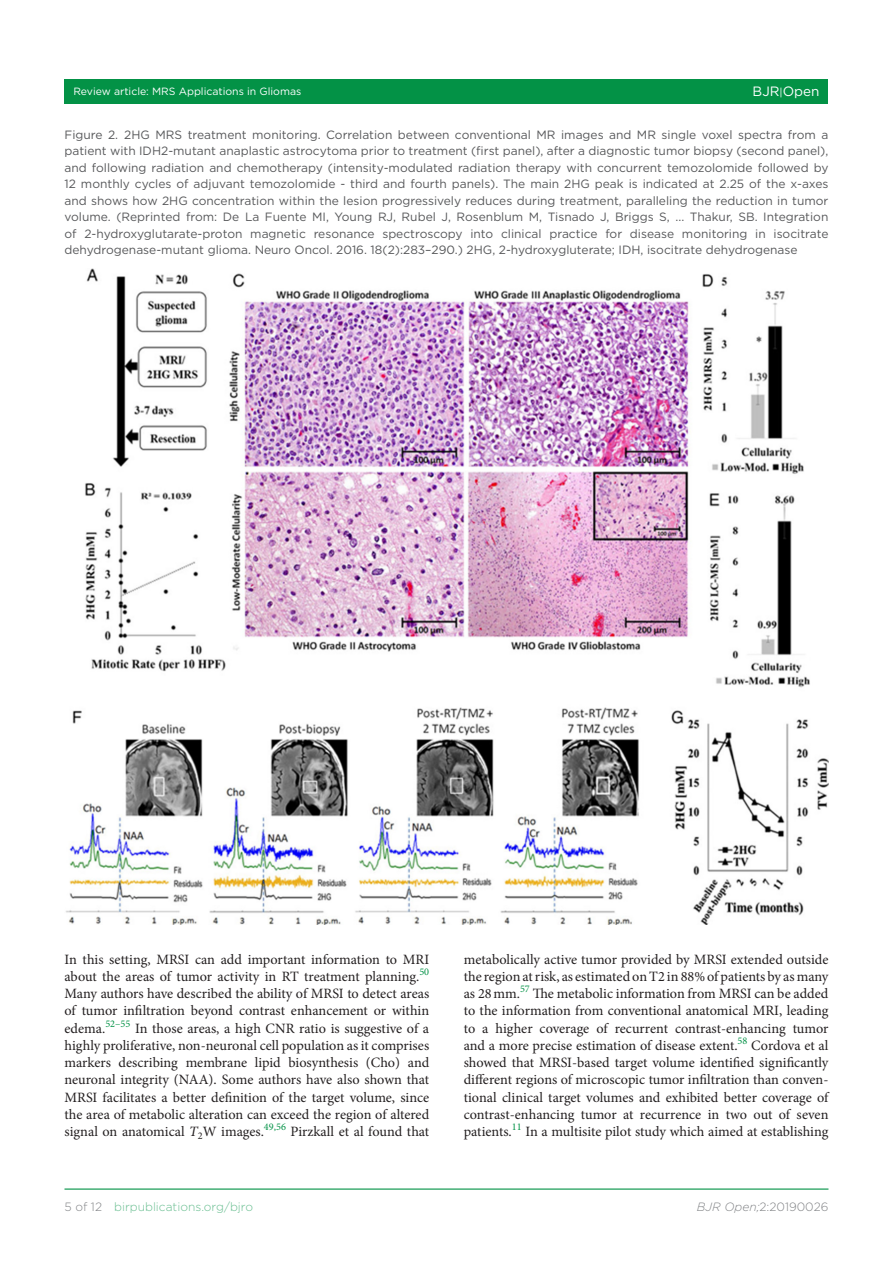
<style>
.page{position:relative;width:893px;height:1263px;background:#fff}
.page>*{position:absolute;margin:0;border:0;box-sizing:border-box;transform-origin:0 0}
.t1{font:14.25px/17.2px "Minion Pro";color:#231f20;text-align:justify}
.t2{font:13.5px "Gotham";color:#fff}
.t3{font:12px/16.5px "Gotham";color:#57585a;text-align:justify}
.t4{font:300 12px "Gotham";color:#68be90}
.t5{font:300 12px "Gotham";color:#808285}
.t6{font:10.5px "Gotham";color:#fff}
.s1{font-size:10.5px}
.s2{font-style:italic}
.s3{color:#808285}
</style>
<div class="page">
<hr style="left:64px;top:1188px;width:764px;height:2px;background:#039246">
<div style="left:64px;top:79px;width:764px;height:24px;background:#039246"></div>
<img style="left:66px;top:268px;width:762px;height:657px">
<p class="t6" style="left:74px;top:85px;width:229px">Review article: MRS Applications in Gliomas</p>
<p class="t2" style="left:753px;top:82px;width:68px">BJR<span class="s1">|</span>Open</p>
<p class="t3" style="left:64px;top:126px;width:765px">Figure 2. 2HG MRS treatment monitoring. Correlation between conventional MR images and MR single voxel spectra from a patient with IDH2-mutant anaplastic astrocytoma prior to treatment (first panel), after a diagnostic tumor biopsy (second panel), and following radiation and chemotherapy (intensity-modulated radiation therapy with concurrent temozolomide followed by 12 monthly cycles of adjuvant temozolomide - third and fourth panels). The main 2HG peak is indicated at 2.25 of the x-axes and shows how 2HG concentration within the lesion progressively reduces during treatment, paralleling the reduction in tumor volume. (Reprinted from: De La Fuente MI, Young RJ, Rubel J, Rosenblum M, Tisnado J, Briggs S, ... Thakur, SB. Integration of 2-hydroxyglutarate-proton magnetic resonance spectroscopy into clinical practice for disease monitoring in isocitrate dehydrogenase-mutant glioma. Neuro Oncol. 2016. 18(2):283–290.) 2HG, 2-hydroxygluterate; IDH, isocitrate dehydrogenase</p>
<p class="t1" style="left:64px;top:950px;width:366px">In this setting, MRSI can add important information to MRI about the areas of tumor activity in RT treatment planning.<sup>50<br></sup>Many authors have described the ability of MRSI to detect areas of tumor infiltration beyond contrast enhancement or within edema.<sup>52–55</sup> In those areas, a high CNR ratio is suggestive of a highly proliferative, non-neuronal cell population as it comprises markers describing membrane lipid biosynthesis (Cho) and neuronal integrity (NAA). Some authors have also shown that MRSI facilitates a better definition of the target volume, since the area of metabolic alteration can exceed the region of altered signal on anatomical <span class="s2">T</span><sub>2</sub>W images.<sup>49,56</sup> Pirzkall et al found that</p>
<p class="t1" style="left:464px;top:950px;width:368px">metabolically active tumor provided by MRSI extended outside the region at risk, as estimated on T2 in 88% of patients by as many as 28mm.<sup>57</sup> The metabolic information from MRSI can be added to the information from conventional anatomical MRI, leading to a higher coverage of recurrent contrast-enhancing tumor and a more precise estimation of disease extent.<sup>58</sup> Cordova et al showed that MRSI-based target volume identified significantly different regions of microscopic tumor infiltration than conven&shy;tional clinical target volumes and exhibited better coverage of contrast-enhancing tumor at recurrence in two out of seven patients.<sup>11</sup> In a multisite pilot study which aimed at establishing</p>
<p class="t4" style="left:64px;top:1199px;width:190px"><span class="s3">5 of 12</span> birpublications.org/bjro</p>
<p class="t5" style="left:697px;top:1199px;width:133px"><span class="s2">BJR Open;</span>2:20190026</p>
</div>
